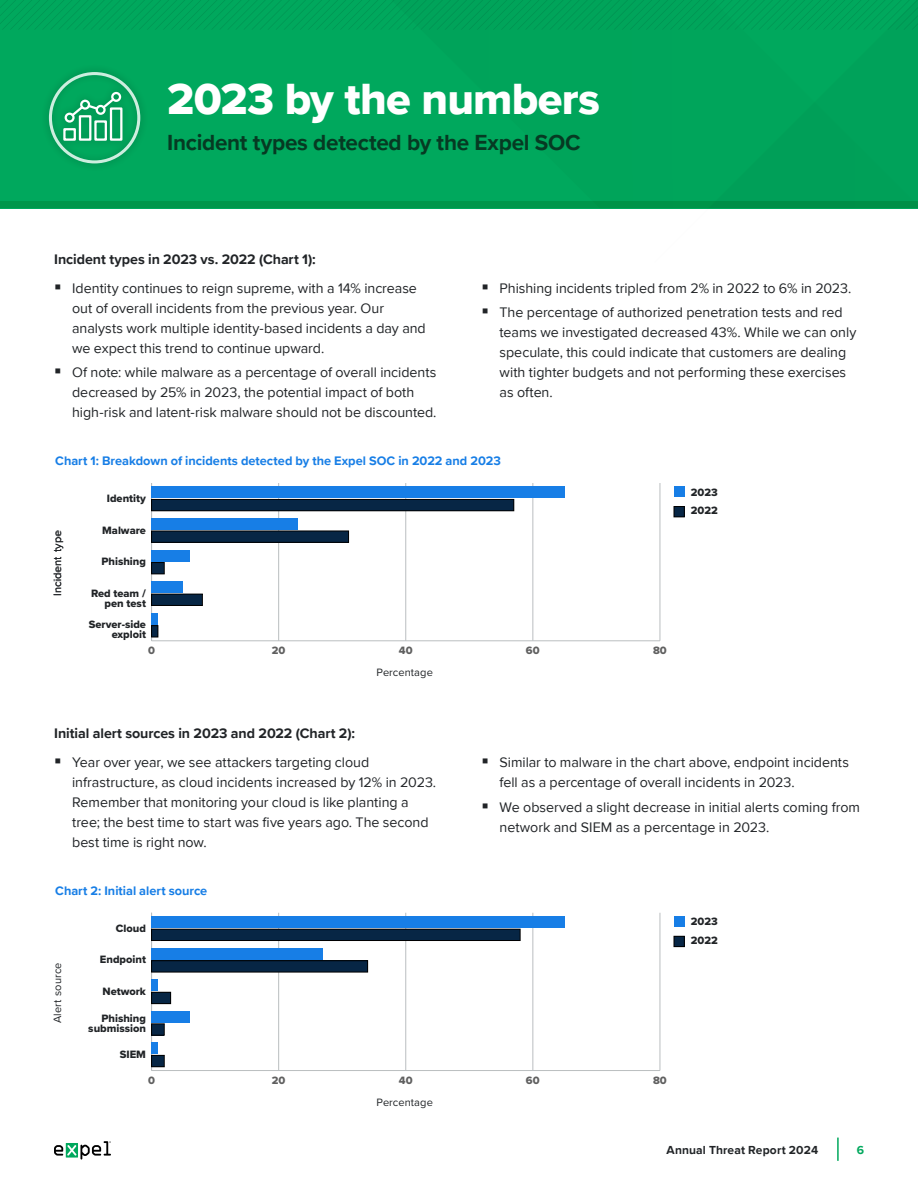
<style>
.page{position:relative;width:918px;height:1188px;background:#fff}
.page>*{position:absolute;margin:0;border:0;box-sizing:border-box;transform-origin:0 0}
.t1{font:45px "Proxima Nova Extrabld";letter-spacing:-.015em;color:#fff}
.t2{font:700 22.5px "Proxima Nova";letter-spacing:-.01em;color:#063a23}
.t3{font:14.25px/20px "Proxima Nova";letter-spacing:-.005em;color:#212427}
.t4{font:700 14.25px "Proxima Nova";letter-spacing:-.005em;color:#212427}
.t5{font:700 12.75px "Proxima Nova";color:#177ee6}
.t6{font:700 12px "Proxima Nova";letter-spacing:.01em;color:#212427}
.t7{font:700 12px "Proxima Nova";color:#00a85d}
.t8{font:11.1px/10.1px "Proxima Nova Extrabld";color:#212427;text-align:right}
.t9{font:11.1px "Proxima Nova";letter-spacing:.01em;color:#212427}
.t10{font:11.1px "Proxima Nova Extrabld";color:#606060}
</style>
<div class="page">
<div style="left:0;top:30px;width:654px;height:172px;background:#00a85d"></div>
<svg style="left:654px;top:30px;width:264px;height:508px"></svg>
<svg style="left:0;top:0;width:918px;height:30px;background:#00a45a"></svg>
<div style="left:41px;top:64px;width:107px;height:107px;background:#000;opacity:.25"></div>
<div style="left:63px;top:128px;width:13px;height:13px;border:2px solid #fff"></div>
<div style="left:79px;top:115px;width:12px;height:26px;border:2px solid #fff"></div>
<div style="left:110px;top:107px;width:12px;height:34px;border:2px solid #fff"></div>
<div style="left:94px;top:120px;width:13px;height:21px;border:2px solid #fff"></div>
<div style="left:65px;top:113px;width:10px;height:10px;border:2px solid #fff;border-radius:50%"></div>
<div style="left:111px;top:92px;width:10px;height:10px;border:2px solid #fff;border-radius:50%"></div>
<svg style="left:69px;top:96px;width:47px;height:22px"></svg>
<div style="left:49px;top:72px;width:91px;height:91px;border:3px solid #cceedf;border-radius:50%"></div>
<hr style="left:152px;top:640px;width:508px;height:1px;background:#babec0">
<hr style="left:278px;top:483px;width:1px;height:158px;background:#babec0">
<hr style="left:405px;top:483px;width:1px;height:158px;background:#babec0">
<hr style="left:532px;top:483px;width:1px;height:158px;background:#babec0">
<hr style="left:660px;top:483px;width:1px;height:158px;background:#babec0">
<hr style="left:151px;top:483px;width:1px;height:158px;background:#babec0">
<div style="left:152px;top:499px;width:362px;height:12px;background:#072645"></div>
<div style="left:151px;top:499px;width:363px;height:12px;border:1px solid #000"></div>
<div style="left:152px;top:531px;width:197px;height:11px;background:#072645"></div>
<div style="left:151px;top:531px;width:198px;height:12px;border:1px solid #000"></div>
<div style="left:152px;top:563px;width:12px;height:11px;background:#072645"></div>
<div style="left:151px;top:562px;width:13px;height:12px;border:1px solid #000"></div>
<div style="left:152px;top:594px;width:50px;height:11px;background:#072645"></div>
<div style="left:151px;top:594px;width:52px;height:12px;border:1px solid #000"></div>
<div style="left:152px;top:626px;width:6px;height:11px;background:#072645"></div>
<div style="left:151px;top:625px;width:7px;height:12px;border:1px solid #000"></div>
<div style="left:152px;top:487px;width:413px;height:11px;background:#177ee6"></div>
<div style="left:152px;top:518px;width:146px;height:12px;background:#177ee6"></div>
<div style="left:152px;top:550px;width:38px;height:11px;background:#177ee6"></div>
<div style="left:152px;top:581px;width:31px;height:12px;background:#177ee6"></div>
<div style="left:152px;top:613px;width:6px;height:11px;background:#177ee6"></div>
<div style="left:674px;top:487px;width:10px;height:10px;background:#177ee6"></div>
<div style="left:674px;top:507px;width:10px;height:10px;background:#072645"></div>
<div style="left:674px;top:506px;width:11px;height:11px;border:1px solid #000"></div>
<hr style="left:152px;top:1070px;width:508px;height:1px;background:#babec0">
<hr style="left:278px;top:913px;width:1px;height:158px;background:#babec0">
<hr style="left:405px;top:913px;width:1px;height:158px;background:#babec0">
<hr style="left:532px;top:913px;width:1px;height:158px;background:#babec0">
<hr style="left:660px;top:913px;width:1px;height:158px;background:#babec0">
<hr style="left:151px;top:913px;width:1px;height:158px;background:#babec0">
<div style="left:152px;top:929px;width:368px;height:12px;background:#072645"></div>
<div style="left:151px;top:929px;width:369px;height:12px;border:1px solid #000"></div>
<div style="left:152px;top:961px;width:216px;height:11px;background:#072645"></div>
<div style="left:151px;top:961px;width:217px;height:11px;border:1px solid #000"></div>
<div style="left:152px;top:992px;width:19px;height:12px;background:#072645"></div>
<div style="left:151px;top:992px;width:20px;height:12px;border:1px solid #000"></div>
<div style="left:152px;top:1024px;width:12px;height:11px;background:#072645"></div>
<div style="left:151px;top:1024px;width:13px;height:11px;border:1px solid #000"></div>
<div style="left:152px;top:1055px;width:12px;height:12px;background:#072645"></div>
<div style="left:151px;top:1055px;width:13px;height:12px;border:1px solid #000"></div>
<div style="left:152px;top:917px;width:413px;height:11px;background:#177ee6"></div>
<div style="left:152px;top:948px;width:171px;height:11px;background:#177ee6"></div>
<div style="left:152px;top:980px;width:6px;height:11px;background:#177ee6"></div>
<div style="left:152px;top:1011px;width:38px;height:12px;background:#177ee6"></div>
<div style="left:152px;top:1043px;width:6px;height:11px;background:#177ee6"></div>
<div style="left:674px;top:917px;width:10px;height:10px;background:#177ee6"></div>
<div style="left:674px;top:936px;width:10px;height:11px;background:#072645"></div>
<div style="left:674px;top:936px;width:11px;height:11px;border:1px solid #000"></div>
<div style="left:0;top:202px;width:918px;height:6px;background:#00964b"></div>
<hr style="left:837px;top:1138px;width:2px;height:23px;background:#00a85d">
<svg style="left:54px;top:1141px;width:57px;height:19px"></svg>
<h1 class="t1" style="left:167px;top:65px;width:434px">2023 by the numbers</h1>
<h2 class="t2" style="left:167px;top:125px;width:415px">Incident types detected by the Expel SOC</h2>
<p class="t4" style="left:54px;top:249px;width:263px">Incident types in 2023 vs. 2022 (Chart 1):</p>
<p class="t3" style="left:72px;top:278px;width:355px">Identity continues to reign supreme, with a 14% increase out of overall incidents from the previous year. Our analysts work multiple identity-based incidents a day and we expect this trend to continue upward.</p>
<p class="t3" style="left:72px;top:362px;width:366px">Of note: while malware as a percentage of overall incidents decreased by 25% in 2023, the potential impact of both high-risk and latent-risk malware should not be discounted.</p>
<p class="t3" style="left:500px;top:275px;width:353px;line-height:24.5px">Phishing incidents tripled from 2% in 2022 to 6% in 2023.<br>The percentage of authorized penetration tests and red</p>
<p class="t3" style="left:500px;top:322px;width:358px">teams we investigated decreased 43%. While we can only speculate, this could indicate that customers are dealing with tighter budgets and not performing these exercises as often.</p>
<p class="t5" style="left:55px;top:451px;width:447px">Chart 1: Breakdown of incidents detected by the Expel SOC in 2022 and 2023</p>
<p class="t9" style="left:49px;top:596px;width:67px;rotate:-90deg">Incident type</p>
<p class="t8" style="left:107px;top:493px;width:41px">Identity</p>
<p class="t8" style="left:102px;top:525px;width:45px">Malware</p>
<p class="t8" style="left:101px;top:556px;width:46px">Phishing</p>
<p class="t8" style="left:91px;top:588px;width:56px">Red team / pen test</p>
<p class="t8" style="left:89px;top:619px;width:59px">Server-side exploit</p>
<p class="t10" style="left:148px;top:642px;width:8px">0</p>
<p class="t10" style="left:272px;top:642px;width:15px">20</p>
<p class="t10" style="left:399px;top:642px;width:15px">40</p>
<p class="t10" style="left:526px;top:642px;width:15px">60</p>
<p class="t10" style="left:653px;top:642px;width:15px">80</p>
<p class="t9" style="left:377px;top:664px;width:58px">Percentage</p>
<p class="t8" style="left:691px;top:482px;width:29px;line-height:18.8px;text-align:left">2023<br>2022</p>
<p class="t4" style="left:54px;top:723px;width:302px">Initial alert sources in 2023 and 2022 (Chart 2):</p>
<p class="t3" style="left:72px;top:752px;width:366px">Year over year, we see attackers targeting cloud infrastructure, as cloud incidents increased by 12% in 2023.<br>Remember that monitoring your cloud is like planting a tree; the best time to start was five years ago. The second best time is right now.</p>
<p class="t3" style="left:500px;top:752px;width:351px">Similar to malware in the chart above, endpoint incidents fell as a percentage of overall incidents in 2023.</p>
<p class="t3" style="left:500px;top:796px;width:362px">We observed a slight decrease in initial alerts coming from network and SIEM as a percentage in 2023.</p>
<p class="t5" style="left:55px;top:881px;width:154px">Chart 2: Initial alert source</p>
<p class="t9" style="left:49px;top:1023px;width:62px;rotate:-90deg">Alert source</p>
<p class="t8" style="left:116px;top:923px;width:32px">Cloud</p>
<p class="t8" style="left:691px;top:912px;width:29px;line-height:18.8px;text-align:left">2023<br>2022</p>
<p class="t8" style="left:100px;top:954px;width:48px">Endpoint</p>
<p class="t8" style="left:102px;top:986px;width:45px">Network</p>
<p class="t8" style="left:88px;top:1013px;width:59px">Phishing submission</p>
<p class="t8" style="left:120px;top:1049px;width:28px">SIEM</p>
<p class="t10" style="left:148px;top:1072px;width:8px">0</p>
<p class="t10" style="left:272px;top:1072px;width:15px">20</p>
<p class="t10" style="left:399px;top:1072px;width:15px">40</p>
<p class="t10" style="left:526px;top:1072px;width:15px">60</p>
<p class="t10" style="left:653px;top:1072px;width:15px">80</p>
<p class="t9" style="left:377px;top:1094px;width:58px">Percentage</p>
<p class="t6" style="left:667px;top:1141px;width:153px">Annual Threat Report 2024</p>
<p class="t7" style="left:857px;top:1141px;width:9px">6</p>
</div>
